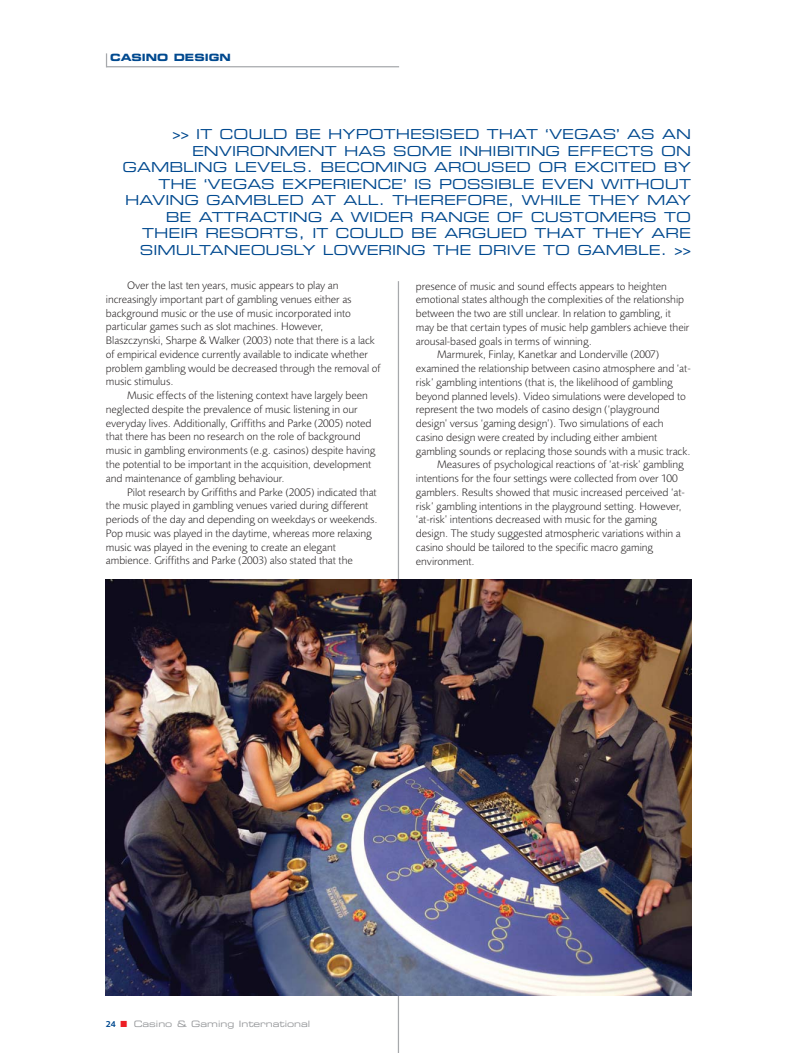
<style>
.page{position:relative;width:798px;height:1053px;background:#fff}
.page>*{position:absolute;margin:0;border:0;box-sizing:border-box;transform-origin:0 0}
.t1{font:13.75px/16.5px "Eurostile Extended Two";color:#00498f;text-align:right}
.t2{font:300 11.25px/13.8px "EADS Sans";letter-spacing:-.01em;color:#231f20}
.t3{font:10px "Eurostile Bold Extended Two";color:#00498f}
.t4{font:8.75px "Eurostile Extended Two";color:#939598}
.s1{font-family:"EADS Sans";font-weight:700;color:#00498f}
.s2{color:#ed1e25}
</style>
<div class="page">
<img style="left:105px;top:53px;width:587px;height:999px">
<p class="t3" style="left:110px;top:54px;width:122px">CASINO DESIGN</p>
<p class="t1" style="left:122px;top:127px;width:569px">&gt;&gt; IT COULD BE HYPOTHESISED THAT ‘VEGAS’ AS AN ENVIRONMENT HAS SOME INHIBITING EFFECTS ON GAMBLING LEVELS. BECOMING AROUSED OR EXCITED BY THE ‘VEGAS EXPERIENCE’ IS POSSIBLE EVEN WITHOUT HAVING GAMBLED AT ALL. THEREFORE, WHILE THEY MAY BE ATTRACTING A WIDER RANGE OF CUSTOMERS TO THEIR RESORTS, IT COULD BE ARGUED THAT THEY ARE SIMULTANEOUSLY LOWERING THE DRIVE TO GAMBLE. &gt;&gt;</p>
<p class="t2" style="left:106px;top:279px;width:276px;text-indent:21px">Over the last ten years, music appears to play an increasingly important part of gambling venues either as background music or the use of music incorporated into particular games such as slot machines. However, Blaszczynski, Sharpe &amp; Walker (2003) note that there is a lack of empirical evidence currently available to indicate whether problem gambling would be decreased through the removal of music stimulus.</p>
<p class="t2" style="left:106px;top:389px;width:271px;text-indent:21px">Music effects of the listening context have largely been neglected despite the prevalence of music listening in our everyday lives. Additionally, Griffiths and Parke (2005) noted that there has been no research on the role of background music in gambling environments (e.g. casinos) despite having the potential to be important in the acquisition, development and maintenance of gambling behaviour.</p>
<p class="t2" style="left:106px;top:486px;width:273px;text-indent:21px">Pilot research by Griffiths and Parke (2005) indicated that the music played in gambling venues varied during different periods of the day and depending on weekdays or weekends.<br>Pop music was played in the daytime, whereas more relaxing music was played in the evening to create an elegant ambience. Griffiths and Parke (2003) also stated that the</p>
<p class="t2" style="left:416px;top:280px;width:252px">presence of music and sound effects appears to heighten</p>
<p class="t2" style="left:416px;top:294px;width:269px">emotional states although the complexities of the relationship</p>
<p class="t2" style="left:416px;top:307px;width:256px">between the two are still unclear. In relation to gambling, it</p>
<p class="t2" style="left:416px;top:321px;width:275px">may be that certain types of music help gamblers achieve their</p>
<p class="t2" style="left:416px;top:335px;width:177px">arousal-based goals in terms of winning.</p>
<p class="t2" style="left:437px;top:349px;width:223px">Marmurek, Finlay, Kanetkar and Londerville (2007)</p>
<p class="t2" style="left:416px;top:362px;width:276px">examined the relationship between casino atmosphere and ‘at-</p>
<p class="t2" style="left:416px;top:376px;width:258px">risk’ gambling intentions (that is, the likelihood of gambling</p>
<p class="t2" style="left:416px;top:390px;width:271px">beyond planned levels). Video simulations were developed to</p>
<p class="t2" style="left:416px;top:404px;width:245px">represent the two models of casino design (‘playground</p>
<p class="t2" style="left:416px;top:417px;width:249px">design’ versus ‘gaming design’). Two simulations of each</p>
<p class="t2" style="left:416px;top:431px;width:243px">casino design were created by including either ambient</p>
<p class="t2" style="left:416px;top:445px;width:276px">gambling sounds or replacing those sounds with a music track.</p>
<p class="t2" style="left:437px;top:459px;width:248px">Measures of psychological reactions of ‘at-risk’ gambling</p>
<p class="t2" style="left:416px;top:472px;width:263px">intentions for the four settings were collected from over 100</p>
<p class="t2" style="left:416px;top:486px;width:270px">gamblers. Results showed that music increased perceived ‘at-</p>
<p class="t2" style="left:416px;top:500px;width:267px">risk’ gambling intentions in the playground setting. However,</p>
<p class="t2" style="left:416px;top:514px;width:243px">‘at-risk’ intentions decreased with music for the gaming</p>
<p class="t2" style="left:416px;top:527px;width:266px">design. The study suggested atmospheric variations within a</p>
<p class="t2" style="left:416px;top:541px;width:239px">casino should be tailored to the specific macro gaming</p>
<p class="t2" style="left:416px;top:555px;width:60px">environment.</p>
<p class="t4" style="left:106px;top:1020px;width:206px"><span class="s1">24</span> <span class="s2">■</span> Casino &amp; Gaming International</p>
</div>
